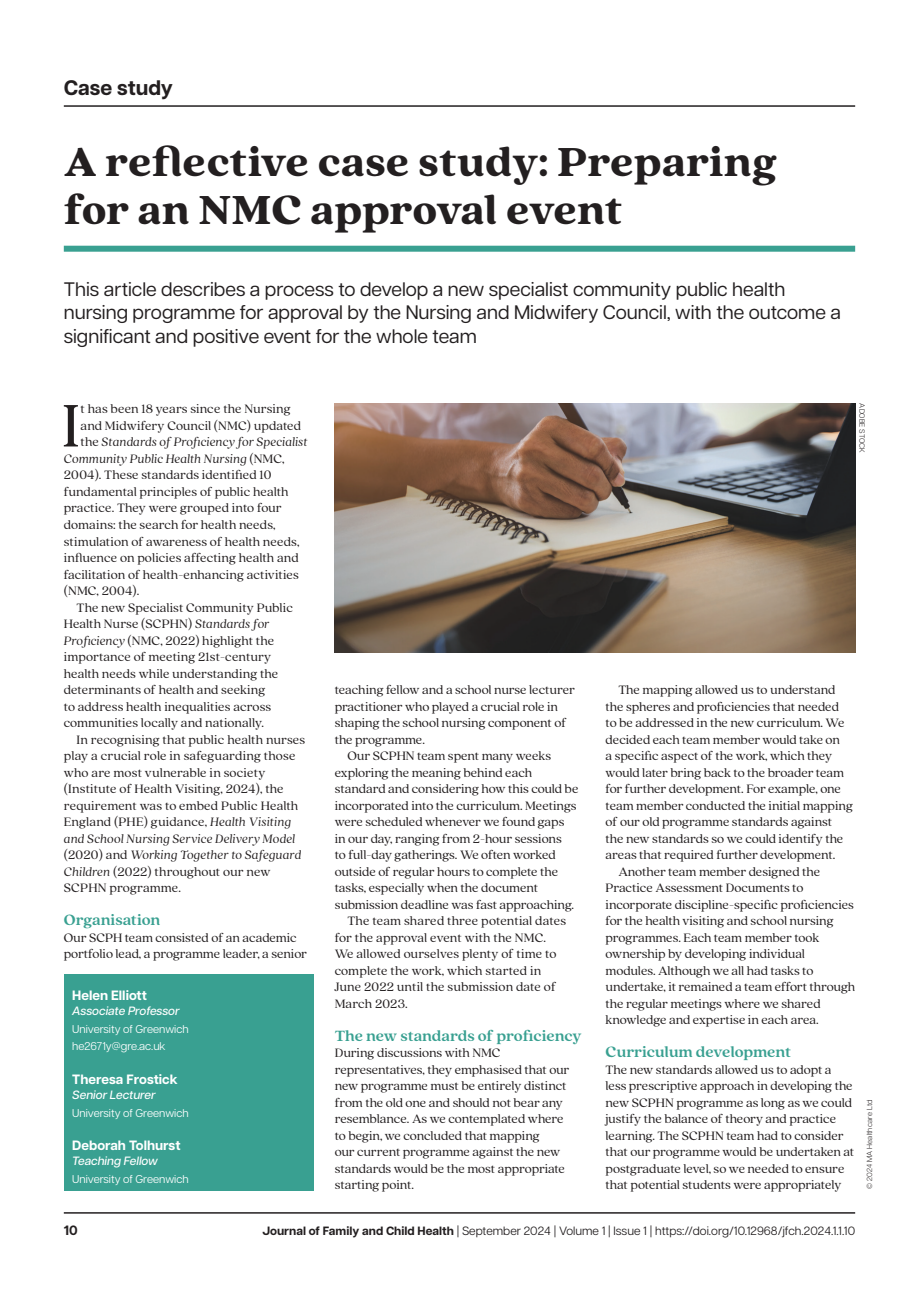
<style>
.page{position:relative;width:919px;height:1289px;background:#fff}
.page>*{position:absolute;margin:0;border:0;box-sizing:border-box;transform-origin:0 0}
.t1{font:66.6px "Quincy CF";color:#231f20}
.t2{font:900 45px/48px "Quincy CF";letter-spacing:-.005em;color:#231f20}
.t3{font:700 21px "Articulat CF";color:#231f20}
.t4{font:19.5px/23.4px "Articulat CF";color:#231f20}
.t5{font:700 16.5px "Quincy CF";letter-spacing:-.005em;color:#39a091}
.t6{font:13.5px/16.5px "Quincy CF";color:#231f20}
.t7{font:italic 13.5px "Quincy CF";letter-spacing:.01em;color:#231f20}
.t8{font:700 13.5px "Articulat CF";color:#fff}
.t9{font:700 13.5px "Articulat CF";color:#231f20}
.t10{font:12px "Articulat CF";color:#231f20}
.t11{font:italic 500 12px "Articulat CF";color:#fff}
.t12{font:11.25px/17.7px "Articulat CF";color:#fff}
.t13{font:300 7.5px "Articulat CF";letter-spacing:.02em;color:#231f20}
.s1{font-style:normal}
.s2{font-style:italic}
.s3{font-weight:700}
</style>
<div class="page">
<hr style="left:64px;top:1212px;width:791px;height:1px;background:#231f20">
<hr style="left:64px;top:105px;width:791px;height:2px;background:#231f20">
<div style="left:64px;top:246px;width:791px;height:6px;background:#39a091"></div>
<img style="left:334px;top:403px;width:521px;height:250px">
<div style="left:64px;top:974px;width:249px;height:217px;background:#39a091"></div>
<h3 class="t3" style="left:64px;top:72px;width:111px">Case study</h3>
<h2 class="t2" style="left:64px;top:137px;width:714px">A reflective case study: Preparing for an NMC approval event</h2>
<h3 class="t4" style="left:64px;top:276px;width:778px">This article describes a process to develop a new specialist community public health nursing programme for approval by the Nursing and Midwifery Council, with the outcome a significant and positive event for the whole team</h3>
<h1 class="t1" style="left:62px;top:378px;width:20px">I</h1>
<p class="t6" style="left:81px;top:400px;width:211px">t has been 18 years since the Nursing</p>
<p class="t6" style="left:81px;top:417px;width:222px">and Midwifery Council (NMC) updated</p>
<p class="t7" style="left:81px;top:432px;width:228px"><span class="s1">the</span> Standards of Proficiency for Specialist</p>
<p class="t7" style="left:64px;top:449px;width:222px">Community Public Health Nursing <span class="s1">(NMC,</span></p>
<p class="t6" style="left:64px;top:466px;width:209px">2004). These standards identified 10</p>
<p class="t6" style="left:64px;top:483px;width:226px">fundamental principles of public health</p>
<p class="t6" style="left:64px;top:499px;width:219px">practice. They were grouped into four</p>
<p class="t6" style="left:64px;top:516px;width:213px">domains: the search for health needs,</p>
<p class="t6" style="left:64px;top:532px;width:237px">stimulation of awareness of health needs,</p>
<p class="t6" style="left:64px;top:549px;width:236px">influence on policies affecting health and</p>
<p class="t6" style="left:64px;top:565px;width:236px">facilitation of health-enhancing activities</p>
<p class="t6" style="left:64px;top:582px;width:77px">(NMC, 2004).</p>
<p class="t6" style="left:77px;top:598px;width:218px">The new Specialist Community Public</p>
<p class="t6" style="left:64px;top:615px;width:207px">Health Nurse (SCPHN) <span class="s2">Standards for</span></p>
<p class="t6" style="left:64px;top:631px;width:212px"><span class="s2">Proficiency</span> (NMC, 2022) highlight the</p>
<p class="t6" style="left:64px;top:648px;width:209px">importance of meeting 21st-century</p>
<p class="t6" style="left:64px;top:664px;width:216px">health needs while understanding the</p>
<p class="t6" style="left:64px;top:681px;width:203px">determinants of health and seeking</p>
<p class="t6" style="left:64px;top:697px;width:209px">to address health inequalities across</p>
<p class="t6" style="left:64px;top:714px;width:201px">communities locally and nationally.</p>
<p class="t6" style="left:77px;top:730px;width:230px">In recognising that public health nurses</p>
<p class="t6" style="left:64px;top:747px;width:233px">play a crucial role in safeguarding those</p>
<p class="t6" style="left:64px;top:763px;width:203px">who are most vulnerable in society</p>
<p class="t6" style="left:64px;top:780px;width:221px">(Institute of Health Visiting, 2024), the</p>
<p class="t6" style="left:64px;top:796px;width:236px">requirement was to embed Public Health</p>
<p class="t6" style="left:64px;top:812px;width:229px">England (PHE) guidance, <span class="s2">Health Visiting</span></p>
<p class="t7" style="left:64px;top:828px;width:233px">and School Nursing Service Delivery Model</p>
<p class="t7" style="left:64px;top:845px;width:239px"><span class="s1">(2020) and</span> Working Together to Safeguard</p>
<p class="t6" style="left:64px;top:862px;width:208px"><span class="s2">Children</span> (2022) throughout our new</p>
<p class="t6" style="left:64px;top:878px;width:119px">SCPHN programme.</p>
<p class="t5" style="left:64px;top:908px;width:98px">Organisation</p>
<p class="t6" style="left:64px;top:928px;width:245px">Our SCPH team consisted of an academic portfolio lead, a programme leader, a senior</p>
<p class="t8" style="left:72px;top:985px;width:76px">Helen Elliott</p>
<p class="t11" style="left:72px;top:1001px;width:109px">Associate Professor</p>
<p class="t12" style="left:72px;top:1019px;width:118px">University of Greenwich he2671y@gre.ac.uk</p>
<p class="t8" style="left:72px;top:1069px;width:107px">Theresa Frostick</p>
<p class="t11" style="left:72px;top:1085px;width:85px">Senior Lecturer</p>
<p class="t12" style="left:72px;top:1102px;width:118px">University of Greenwich</p>
<p class="t8" style="left:72px;top:1135px;width:110px">Deborah Tolhurst</p>
<p class="t11" style="left:72px;top:1151px;width:87px">Teaching Fellow</p>
<p class="t12" style="left:72px;top:1169px;width:118px">University of Greenwich</p>
<p class="t13" style="left:867px;top:403px;width:51px;rotate:90deg">ADOBE STOCK</p>
<p class="t6" style="left:334px;top:681px;width:242px">teaching fellow and a school nurse lecturer</p>
<p class="t6" style="left:334px;top:697px;width:225px">practitioner who played a crucial role in</p>
<p class="t6" style="left:334px;top:714px;width:233px">shaping the school nursing component of</p>
<p class="t6" style="left:334px;top:730px;width:92px">the programme.</p>
<p class="t6" style="left:347px;top:747px;width:205px">Our SCPHN team spent many weeks</p>
<p class="t6" style="left:334px;top:763px;width:199px">exploring the meaning behind each</p>
<p class="t6" style="left:334px;top:780px;width:245px">standard and considering how this could be</p>
<p class="t6" style="left:334px;top:796px;width:243px">incorporated into the curriculum. Meetings</p>
<p class="t6" style="left:334px;top:813px;width:231px">were scheduled whenever we found gaps</p>
<p class="t6" style="left:334px;top:829px;width:228px">in our day, ranging from 2-hour sessions</p>
<p class="t6" style="left:334px;top:846px;width:223px">to full-day gatherings. We often worked</p>
<p class="t6" style="left:334px;top:862px;width:225px">outside of regular hours to complete the</p>
<p class="t6" style="left:334px;top:879px;width:205px">tasks, especially when the document</p>
<p class="t6" style="left:334px;top:895px;width:241px">submission deadline was fast approaching.</p>
<p class="t6" style="left:347px;top:912px;width:220px">The team shared three potential dates</p>
<p class="t6" style="left:334px;top:928px;width:213px">for the approval event with the NMC.</p>
<p class="t6" style="left:334px;top:945px;width:223px">We allowed ourselves plenty of time to</p>
<p class="t6" style="left:334px;top:961px;width:208px">complete the work, which started in</p>
<p class="t6" style="left:334px;top:978px;width:223px">June 2022 until the submission date of</p>
<p class="t6" style="left:334px;top:994px;width:75px">March 2023.</p>
<p class="t5" style="left:334px;top:1023px;width:248px">The new standards of proficiency</p>
<p class="t6" style="left:334px;top:1044px;width:236px">During discussions with NMC representatives, they emphasised that our new programme must be entirely distinct from the old one and should not bear any resemblance. As we contemplated where to begin, we concluded that mapping<br>our current programme against the new standards would be the most appropriate starting point.</p>
<p class="t6" style="left:618px;top:681px;width:219px">The mapping allowed us to understand</p>
<p class="t6" style="left:605px;top:697px;width:235px">the spheres and proficiencies that needed</p>
<p class="t6" style="left:605px;top:714px;width:240px">to be addressed in the new curriculum. We</p>
<p class="t6" style="left:605px;top:730px;width:236px">decided each team member would take on</p>
<p class="t6" style="left:605px;top:747px;width:228px">a specific aspect of the work, which they</p>
<p class="t6" style="left:605px;top:763px;width:240px">would later bring back to the broader team</p>
<p class="t6" style="left:605px;top:780px;width:237px">for further development. For example, one</p>
<p class="t6" style="left:605px;top:796px;width:249px">team member conducted the initial mapping</p>
<p class="t6" style="left:605px;top:813px;width:228px">of our old programme standards against</p>
<p class="t6" style="left:605px;top:829px;width:239px">the new standards so we could identify the</p>
<p class="t6" style="left:605px;top:846px;width:231px">areas that required further development.</p>
<p class="t6" style="left:618px;top:862px;width:203px">Another team member designed the</p>
<p class="t6" style="left:605px;top:879px;width:199px">Practice Assessment Documents to</p>
<p class="t6" style="left:605px;top:895px;width:250px">incorporate discipline-specific proficiencies</p>
<p class="t6" style="left:605px;top:912px;width:229px">for the health visiting and school nursing</p>
<p class="t6" style="left:605px;top:928px;width:215px">programmes. Each team member took</p>
<p class="t6" style="left:605px;top:944px;width:201px">ownership by developing individual</p>
<p class="t6" style="left:605px;top:961px;width:209px">modules. Although we all had tasks to</p>
<p class="t6" style="left:605px;top:977px;width:251px">undertake, it remained a team effort through</p>
<p class="t6" style="left:605px;top:994px;width:217px">the regular meetings where we shared</p>
<p class="t6" style="left:605px;top:1010px;width:215px">knowledge and expertise in each area.</p>
<p class="t5" style="left:605px;top:1040px;width:187px">Curriculum development</p>
<p class="t6" style="left:605px;top:1060px;width:250px">The new standards allowed us to adopt a less prescriptive approach in developing the new SCPHN programme as long as we could justify the balance of theory and practice learning. The SCPHN team had to consider that our programme would be undertaken at postgraduate level, so we needed to ensure that potential students were appropriately</p>
<p class="t13" style="left:864px;top:1189px;width:91px;rotate:-90deg">© 2024 MA Healthcare Ltd</p>
<p class="t9" style="left:64px;top:1220px;width:16px">10</p>
<p class="t10" style="left:262px;top:1221px;width:594px"><span class="s3">Journal of Family and Child Health</span> | September 2024 | Volume 1 | Issue 1 | https://doi.org/10.12968/jfch.2024.1.1.10</p>
</div>
